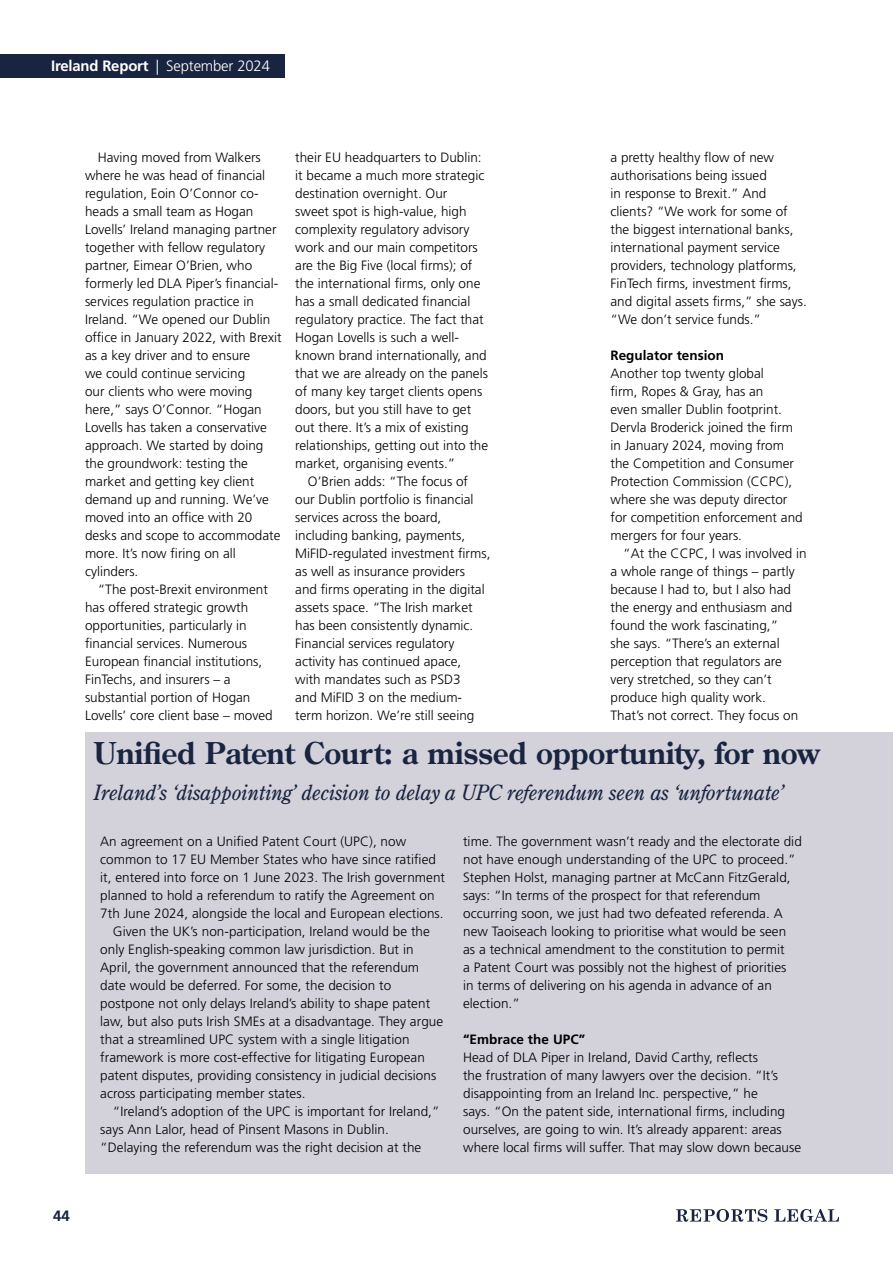
<style>
.page{position:relative;width:893px;height:1263px;background:#fff}
.page>*{position:absolute;margin:0;border:0;box-sizing:border-box;transform-origin:0 0}
.t1{font:700 30px "Century Old Style Std";letter-spacing:-.01em;color:#192440}
.t2{font:italic 21px "Century Old Style Std";letter-spacing:-.01em;color:#192440}
.t3{font:300 15px "Frutiger LT Std";letter-spacing:-.01em;color:#fff}
.t4{font:700 15px "Frutiger LT Std";color:#192440}
.t5{font:300 13.5px/18px "Frutiger LT Std";color:#000}
.t6{font:700 13.5px "Frutiger LT Std";color:#000}
.s1{font-weight:700}
</style>
<div class="page">
<div style="left:0;top:54px;width:285px;height:23px;background:#192440"></div>
<svg style="left:676px;top:1209px;width:91px;height:13px"></svg>
<svg style="left:774px;top:1209px;width:65px;height:13px"></svg>
<div style="left:85px;top:732px;width:808px;height:442px;background:#d3d1da"></div>
<p class="t3" style="left:51px;top:58px;width:220px"><span class="s1">Ireland Report</span> | September 2024</p>
<p class="t5" style="left:85px;top:148px;width:198px;text-indent:13px">Having moved from Walkers where he was head of financial regulation, Eoin O’Connor co&shy;heads a small team as Hogan<br>Lovells’ Ireland managing partner together with fellow regulatory partner, Eimear O’Brien, who formerly led DLA Piper’s financial&shy;services regulation practice in<br>Ireland. “We opened our Dublin office in January 2022, with Brexit as a key driver and to ensure<br>we could continue servicing<br>our clients who were moving here,” says O’Connor. “Hogan<br>Lovells has taken a conservative approach. We started by doing the groundwork: testing the market and getting key client demand up and running. We’ve moved into an office with 20 desks and scope to accommodate more. It’s now firing on all cylinders.</p>
<p class="t5" style="left:85px;top:580px;width:189px;text-indent:13px">“The post-Brexit environment has offered strategic growth opportunities, particularly in financial services. Numerous<br>European financial institutions,<br>FinTechs, and insurers – a substantial portion of Hogan<br>Lovells’ core client base – moved</p>
<p class="t5" style="left:295px;top:148px;width:195px">their EU headquarters to Dublin: it became a much more strategic destination overnight. Our<br>sweet spot is high-value, high complexity regulatory advisory work and our main competitors are the Big Five (local firms); of the international firms, only one has a small dedicated financial regulatory practice. The fact that<br>Hogan Lovells is such a well&shy;known brand internationally, and that we are already on the panels of many key target clients opens doors, but you still have to get out there. It’s a mix of existing relationships, getting out into the market, organising events.”</p>
<p class="t5" style="left:295px;top:472px;width:197px;text-indent:13px">O’Brien adds: “The focus of our Dublin portfolio is financial services across the board, including banking, payments,<br>MiFID-regulated investment firms, as well as insurance providers<br>and firms operating in the digital assets space. “The Irish market has been consistently dynamic.<br>Financial services regulatory activity has continued apace,<br>with mandates such as PSD3<br>and MiFID 3 on the medium&shy;term horizon. We’re still seeing</p>
<h1 class="t1" style="left:94px;top:734px;width:727px">Unified Patent Court: a missed opportunity, for now</h1>
<h2 class="t2" style="left:94px;top:780px;width:692px">Ireland’s ‘disappointing’ decision to delay a UPC referendum seen as ‘unfortunate’</h2>
<p class="t5" style="left:100px;top:833px;width:308px">An agreement on a Unified Patent Court (UPC), now</p>
<p class="t5" style="left:100px;top:851px;width:337px">common to 17 EU Member States who have since ratified</p>
<p class="t5" style="left:100px;top:869px;width:346px">it, entered into force on 1 June 2023. The Irish government</p>
<p class="t5" style="left:100px;top:887px;width:336px">planned to hold a referendum to ratify the Agreement on</p>
<p class="t5" style="left:100px;top:905px;width:345px">7th June 2024, alongside the local and European elections.</p>
<p class="t5" style="left:113px;top:923px;width:318px">Given the UK’s non-participation, Ireland would be the</p>
<p class="t5" style="left:100px;top:941px;width:315px">only English-speaking common law jurisdiction. But in</p>
<p class="t5" style="left:100px;top:959px;width:320px">April, the government announced that the referendum</p>
<p class="t5" style="left:100px;top:977px;width:293px">date would be deferred. For some, the decision to</p>
<p class="t5" style="left:100px;top:994px;width:331px">postpone not only delays Ireland’s ability to shape patent</p>
<p class="t5" style="left:100px;top:1012px;width:344px">law, but also puts Irish SMEs at a disadvantage. They argue</p>
<p class="t5" style="left:100px;top:1030px;width:311px">that a streamlined UPC system with a single litigation</p>
<p class="t5" style="left:100px;top:1048px;width:326px">framework is more cost-effective for litigating European</p>
<p class="t5" style="left:100px;top:1066px;width:338px">patent disputes, providing consistency in judicial decisions</p>
<p class="t5" style="left:100px;top:1084px;width:207px">across participating member states.</p>
<p class="t5" style="left:113px;top:1102px;width:328px">“Ireland’s adoption of the UPC is important for Ireland,”</p>
<p class="t5" style="left:100px;top:1120px;width:290px">says Ann Lalor, head of Pinsent Masons in Dublin.</p>
<p class="t5" style="left:100px;top:1138px;width:323px">“Delaying the referendum was the right decision at the</p>
<p class="t5" style="left:610px;top:149px;width:198px">a pretty healthy flow of new authorisations being issued<br>in response to Brexit.” And clients? “We work for some of the biggest international banks, international payment service providers, technology platforms,<br>FinTech firms, investment firms, and digital assets firms,” she says. “We don’t service funds.”</p>
<p class="t6" style="left:610px;top:347px;width:115px">Regulator tension</p>
<p class="t5" style="left:610px;top:364px;width:194px">Another top twenty global<br>firm, Ropes &amp; Gray, has an<br>even smaller Dublin footprint.<br>Dervla Broderick joined the firm in January 2024, moving from the Competition and Consumer<br>Protection Commission (CCPC), where she was deputy director for competition enforcement and mergers for four years.</p>
<p class="t5" style="left:610px;top:544px;width:198px;text-indent:13px">“At the CCPC, I was involved in a whole range of things – partly because I had to, but I also had the energy and enthusiasm and found the work fascinating,”<br>she says. “There’s an external perception that regulators are very stretched, so they can’t produce high quality work.<br>That’s not correct. They focus on</p>
<p class="t5" style="left:463px;top:832px;width:340px">time. The government wasn’t ready and the electorate did not have enough understanding of the UPC to proceed.” Stephen Holst, managing partner at McCann FitzGerald, says: “In terms of the prospect for that referendum occurring soon, we just had two defeated referenda. A new Taoiseach looking to prioritise what would be seen<br>as a technical amendment to the constitution to permit<br>a Patent Court was possibly not the highest of priorities<br>in terms of delivering on his agenda in advance of an election.”</p>
<p class="t6" style="left:463px;top:1031px;width:124px">“Embrace the UPC”</p>
<p class="t5" style="left:463px;top:1048px;width:340px">Head of DLA Piper in Ireland, David Carthy, reflects<br>the frustration of many lawyers over the decision. “It’s disappointing from an Ireland Inc. perspective,” he<br>says. “On the patent side, international firms, including ourselves, are going to win. It’s already apparent: areas where local firms will suffer. That may slow down because</p>
<p class="t4" style="left:53px;top:1207px;width:18px">44</p>
</div>
